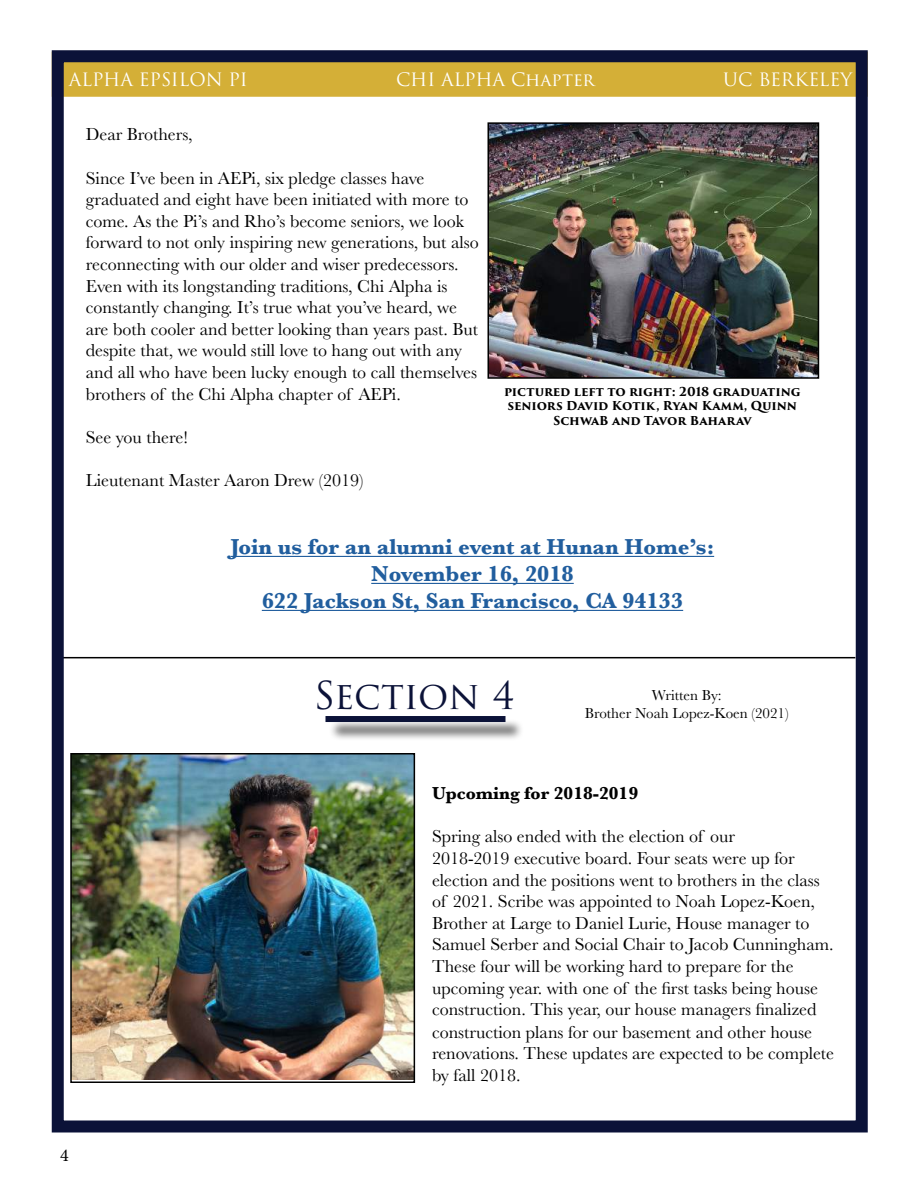
<style>
.page{position:relative;width:918px;height:1188px;background:#fff}
.page>*{position:absolute;margin:0;border:0;box-sizing:border-box;transform-origin:0 0}
.t1{font:37.5px "Trajan Pro 3";letter-spacing:-.005em;color:#0b1238}
.t2{font:700 22.5px/27px "Baskerville";color:#215e9e;text-align:center}
.t3{font:18px/21.8px "Baskerville";color:#000}
.t4{font:18px "Trajan Pro 3";letter-spacing:-.005em;color:#fff}
.t5{font:700 18px "Baskerville";color:#000}
.t6{font:18px "Minion Pro";color:#000}
.t7{font:15px/18px "Baskerville";color:#000;text-align:center}
.t8{font:700 12px/14.4px "Trajan Pro 3";letter-spacing:-.005em;color:#000;text-align:center}
</style>
<div class="page">
<hr style="left:54px;top:657px;width:801px;height:1px;background:#000">
<div style="left:52px;top:52px;width:816px;height:45px;background:#d4af37"></div>
<img style="left:491px;top:125px;width:325px;height:251px">
<div style="left:488px;top:122px;width:331px;height:257px;border:2px solid #000"></div>
<div style="left:52px;top:50px;width:816px;height:1082px;border:12px solid #0b1238"></div>
<div style="left:328px;top:718px;width:196px;height:23px;background:#000;opacity:.75"></div>
<div style="left:326px;top:716px;width:180px;height:6px;background:#0b1238"></div>
<img style="left:73px;top:756px;width:339px;height:324px">
<div style="left:70px;top:753px;width:345px;height:330px;border:2px solid #000"></div>
<hr style="left:231px;top:556px;width:483px;height:1px;background:#215e9e">
<hr style="left:371px;top:583px;width:203px;height:1px;background:#215e9e">
<hr style="left:262px;top:610px;width:421px;height:1px;background:#215e9e">
<p class="t4" style="left:69px;top:67px;width:180px">ALPHA EPSILON PI</p>
<p class="t4" style="left:396px;top:67px;width:200px">CHI ALPHA Chapter</p>
<p class="t4" style="left:723px;top:67px;width:131px">UC BERKELEY</p>
<p class="t3" style="left:86px;top:124px;width:108px">Dear Brothers,</p>
<p class="t3" style="left:86px;top:167px;width:394px">Since I’ve been in AEPi, six pledge classes have graduated and eight have been initiated with more to come. As the Pi’s and Rho’s become seniors, we look forward to not only inspiring new generations, but also reconnecting with our older and wiser predecessors.<br>Even with its longstanding traditions, Chi Alpha is constantly changing. It’s true what you’ve heard, we are both cooler and better looking than years past. But despite that, we would still love to hang out with any and all who have been lucky enough to call themselves brothers of the Chi Alpha chapter of AEPi.</p>
<p class="t3" style="left:86px;top:426px;width:104px">See you there!</p>
<p class="t3" style="left:86px;top:470px;width:279px">Lieutenant Master Aaron Drew (2019)</p>
<p class="t8" style="left:504px;top:385px;width:298px">pictured left to right: 2018 graduating seniors David Kotik, Ryan Kamm, Quinn<br>SchwaB and Tavor Baharav</p>
<p class="t2" style="left:231px;top:534px;width:485px">Join us for an alumni event at Hunan Home’s:<br>November 16, 2018<br>622 Jackson St, San Francisco, CA 94133</p>
<h1 class="t1" style="left:314px;top:669px;width:203px">Section 4</h1>
<p class="t7" style="left:585px;top:686px;width:205px">Written By:<br>Brother Noah Lopez-Koen (2021)</p>
<p class="t6" style="left:60px;top:1143px;width:10px">4</p>
<p class="t5" style="left:432px;top:781px;width:208px">Upcoming for 2018-2019</p>
<p class="t3" style="left:432px;top:826px;width:404px">Spring also ended with the election of our<br>2018-2019 executive board. Four seats were up for election and the positions went to brothers in the class of 2021. Scribe was appointed to Noah Lopez-Koen, Brother at Large to Daniel Lurie, House manager to Samuel Serber and Social Chair to Jacob Cunningham.<br>These four will be working hard to prepare for the upcoming year. with one of the first tasks being house construction. This year, our house managers finalized construction plans for our basement and other house renovations. These updates are expected to be complete by fall 2018.</p>
</div>
